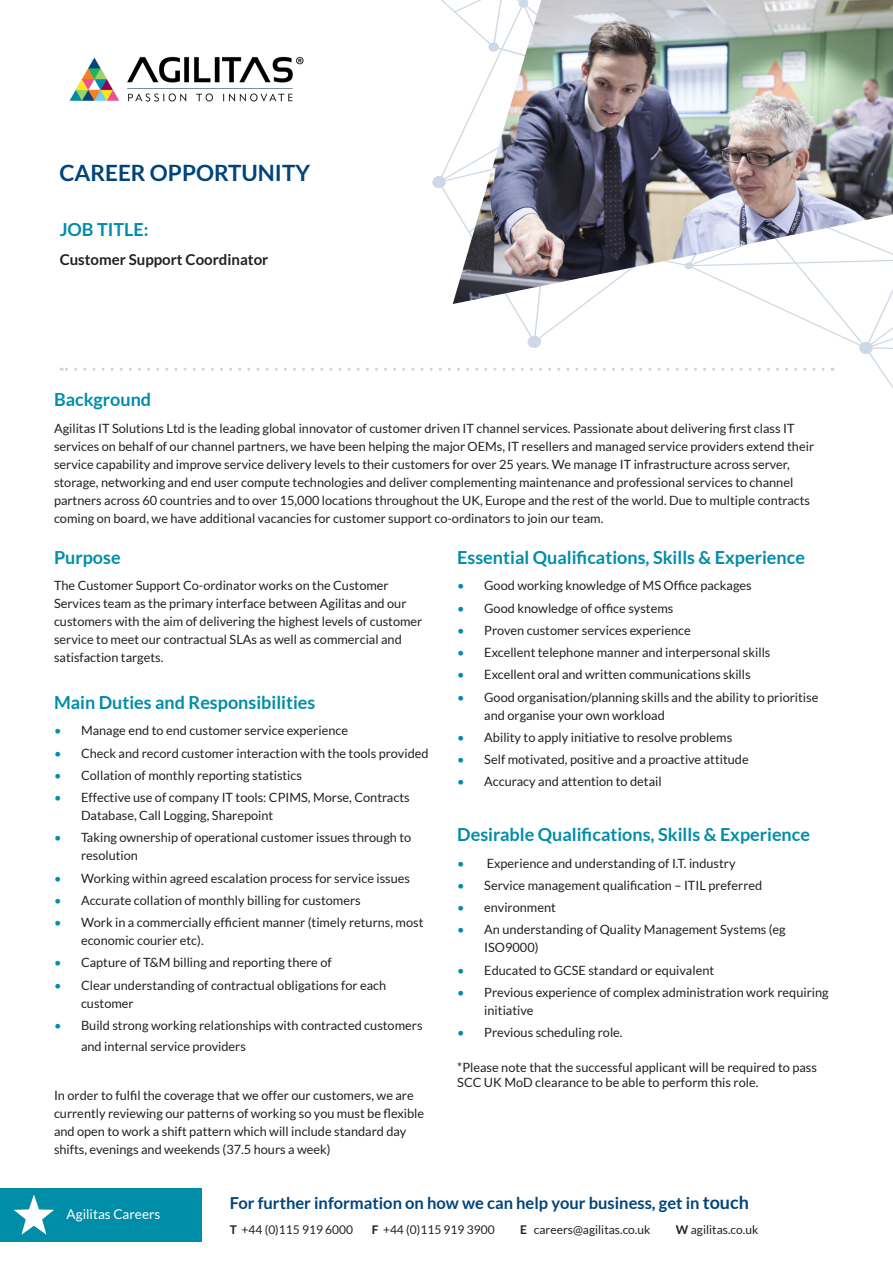
<style>
.page{position:relative;width:893px;height:1263px;background:#fff}
.page>*{position:absolute;margin:0;border:0;box-sizing:border-box;transform-origin:0 0}
.t1{font:700 22.5px "Lato";color:#00447b}
.Subheader{font:700 18px "Lato";color:#008da8}
.t2{font:700 16.5px "Lato";color:#00447b}
.t3{font:700 15px "Lato";color:#231f20}
.t4{font:13.5px "Lato";color:#fff}
.No_Spacing{font:12.75px/18px "Lato";color:#231f20}
.Subheader-2{font:12.75px/18px "Lato";color:#231f20}
.t5{font:12px "Lato";color:#231f20}
.s1{color:#008da8}
.s2{font-size:18px}
.s3{font-weight:700}
</style>
<div class="page">
<svg style="left:358px;top:0;width:535px;height:389px"></svg>
<img style="left:69px;top:56px;width:235px;height:46px">
<svg style="left:61px;top:368px;width:762px;height:3px"></svg>
<div style="left:0;top:1188px;width:201px;height:54px;background:#008da8"></div>
<img style="left:453px;top:0;width:440px;height:304px">
<svg style="left:14px;top:1194px;width:40px;height:41px"></svg>
<p class="t1" style="left:59px;top:160px;width:252px">CAREER OPPORTUNITY</p>
<p class="Subheader" style="left:60px;top:219px;width:90px">JOB TITLE:</p>
<p class="t3" style="left:60px;top:251px;width:210px">Customer Support Coordinator</p>
<p class="Subheader" style="left:54px;top:389px;width:99px">Background</p>
<p class="No_Spacing" style="left:54px;top:419px;width:742px">Agilitas IT Solutions Ltd is the leading global innovator of customer driven IT channel services. Passionate about delivering first class IT</p>
<p class="No_Spacing" style="left:54px;top:437px;width:762px">services on behalf of our channel partners, we have been helping the major OEMs, IT resellers and managed service providers extend their</p>
<p class="No_Spacing" style="left:54px;top:455px;width:758px">service capability and improve service delivery levels to their customers for over 25 years. We manage IT infrastructure across server, storage, networking and end user compute technologies and deliver complementing maintenance and professional services to channel partners across 60 countries and to over 15,000 locations throughout the UK, Europe and the rest of the world. Due to multiple contracts coming on board, we have additional vacancies for customer support co-ordinators to join our team.</p>
<p class="Subheader" style="left:54px;top:547px;width:68px">Purpose</p>
<p class="No_Spacing" style="left:54px;top:577px;width:370px">The Customer Support Co-ordinator works on the Customer Services team as the primary interface between Agilitas and our customers with the aim of delivering the highest levels of customer service to meet our contractual SLAs as well as commercial and satisfaction targets.</p>
<p class="Subheader" style="left:54px;top:692px;width:263px">Main Duties and Responsibilities</p>
<p class="No_Spacing" style="left:54px;top:722px;width:296px"><span class="s1">•</span> Manage end to end customer service experience</p>
<p class="No_Spacing" style="left:54px;top:744px;width:376px"><span class="s1">•</span> Check and record customer interaction with the tools provided</p>
<p class="No_Spacing" style="left:54px;top:766px;width:250px"><span class="s1">•</span> Collation of monthly reporting statistics</p>
<p class="No_Spacing" style="left:81px;top:788px;width:330px;text-indent:-27px"><span class="s1">•</span> Effective use of company IT tools: CPIMS, Morse, Contracts<br>Database, Call Logging, Sharepoint</p>
<p class="No_Spacing" style="left:81px;top:829px;width:332px;text-indent:-27px"><span class="s1">•</span> Taking ownership of operational customer issues through to resolution</p>
<p class="No_Spacing" style="left:54px;top:869px;width:358px"><span class="s1">•</span> Working within agreed escalation process for service issues</p>
<p class="No_Spacing" style="left:54px;top:891px;width:308px"><span class="s1">•</span> Accurate collation of monthly billing for customers</p>
<p class="No_Spacing" style="left:81px;top:913px;width:344px;text-indent:-27px"><span class="s1">•</span> Work in a commercially efficient manner (timely returns, most economic courier etc).</p>
<p class="No_Spacing" style="left:54px;top:954px;width:279px"><span class="s1">•</span> Capture of T&amp;M billing and reporting there of</p>
<p class="No_Spacing" style="left:81px;top:976px;width:307px;text-indent:-27px"><span class="s1">•</span> Clear understanding of contractual obligations for each customer</p>
<p class="No_Spacing" style="left:81px;top:1015px;width:343px;line-height:21px;text-indent:-27px"><span class="s1">•</span> Build strong working relationships with contracted customers and internal service providers</p>
<p class="Subheader-2" style="left:54px;top:1086px;width:372px">In order to fulfil the coverage that we offer our customers, we are currently reviewing our patterns of working so you must be flexible and open to work a shift pattern which will include standard day shifts, evenings and weekends (37.5 hours a week)</p>
<p class="Subheader" style="left:457px;top:547px;width:349px">Essential Qualifications, Skills &amp; Experience</p>
<p class="No_Spacing" style="left:457px;top:577px;width:296px"><span class="s1">•</span> Good working knowledge of MS Office packages</p>
<p class="No_Spacing" style="left:457px;top:599px;width:218px"><span class="s1">•</span> Good knowledge of office systems</p>
<p class="No_Spacing" style="left:457px;top:621px;width:235px"><span class="s1">•</span> Proven customer services experience</p>
<p class="No_Spacing" style="left:457px;top:643px;width:315px"><span class="s1">•</span> Excellent telephone manner and interpersonal skills</p>
<p class="No_Spacing" style="left:457px;top:666px;width:295px"><span class="s1">•</span> Excellent oral and written communications skills</p>
<p class="No_Spacing" style="left:484px;top:688px;width:336px;text-indent:-27px"><span class="s1">•</span> Good organisation/planning skills and the ability to prioritise and organise your own workload</p>
<p class="No_Spacing" style="left:457px;top:728px;width:276px"><span class="s1">•</span> Ability to apply initiative to resolve problems</p>
<p class="No_Spacing" style="left:457px;top:750px;width:293px"><span class="s1">•</span> Self motivated, positive and a proactive attitude</p>
<p class="No_Spacing" style="left:457px;top:773px;width:206px"><span class="s1">•</span> Accuracy and attention to detail</p>
<p class="Subheader" style="left:457px;top:824px;width:354px">Desirable Qualifications, Skills &amp; Experience</p>
<p class="No_Spacing" style="left:457px;top:854px;width:280px"><span class="s1">•</span> Experience and understanding of I.T. industry</p>
<p class="No_Spacing" style="left:457px;top:876px;width:306px"><span class="s1">•</span> Service management qualification – ITIL preferred</p>
<p class="No_Spacing" style="left:457px;top:898px;width:100px"><span class="s1">•</span> environment</p>
<p class="No_Spacing" style="left:484px;top:921px;width:303px;text-indent:-27px"><span class="s1">•</span> An understanding of Quality Management Systems (eg<br>ISO9000)</p>
<p class="No_Spacing" style="left:457px;top:961px;width:258px"><span class="s1">•</span> Educated to GCSE standard or equivalent</p>
<p class="No_Spacing" style="left:484px;top:983px;width:346px;text-indent:-27px"><span class="s1">•</span> Previous experience of complex administration work requiring initiative</p>
<p class="No_Spacing" style="left:457px;top:1023px;width:167px"><span class="s1">•</span> Previous scheduling role.</p>
<p class="No_Spacing" style="left:457px;top:1058px;width:361px">*Please note that the successful applicant will be required to pass</p>
<p class="No_Spacing" style="left:457px;top:1073px;width:303px">SCC UK MoD clearance to be able to perform this role.</p>
<p class="t4" style="left:67px;top:1207px;width:95px">Agilitas Careers</p>
<p class="t2" style="left:230px;top:1194px;width:521px">For further information on how we can help your business, get in <span class="s2">touch</span></p>
<p class="t5" style="left:230px;top:1222px;width:125px"><span class="s3">T</span> +44 (0)115 919 6000</p>
<p class="t5" style="left:372px;top:1222px;width:124px"><span class="s3">F</span> +44 (0)115 919 3900</p>
<p class="t5" style="left:520px;top:1222px;width:132px"><span class="s3">E</span> careers@agilitas.co.uk</p>
<p class="t5" style="left:676px;top:1222px;width:84px"><span class="s3">W</span> agilitas.co.uk</p>
</div>
